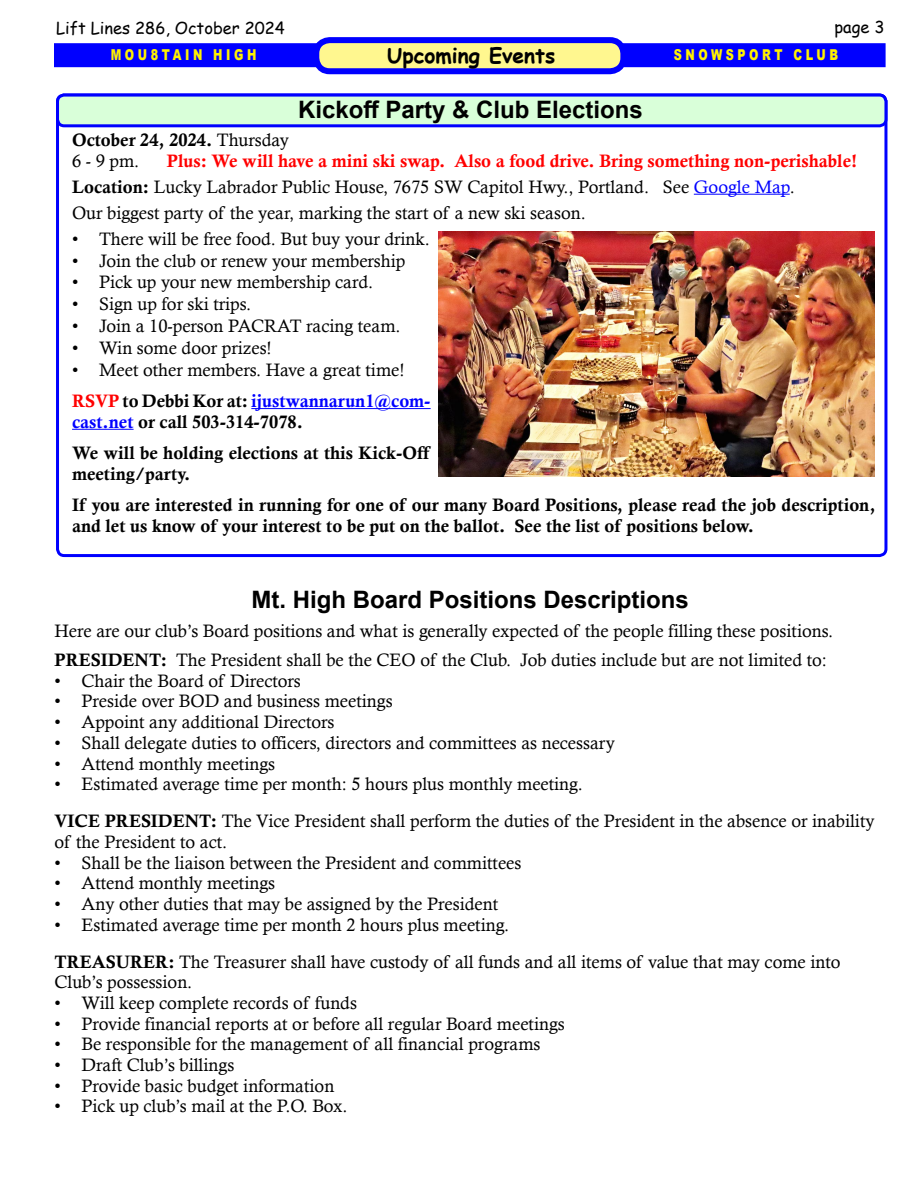
<style>
.page{position:relative;width:918px;height:1188px;background:#fff}
.page>*{position:absolute;margin:0;border:0;box-sizing:border-box;transform-origin:0 0}
.t1{font:700 24px "Arial";color:#000}
.t2{font:700 21px "Comic Sans MS";color:#000}
.t3{font:18px/36.9px "Calisto";color:#000}
.t4{font:18px/20.7px "Calis MT Bol";color:#000}
.t5{font:18px "Calis MT Bol";color:#f00}
.t6{font:16.5px "Comic Sans MS";color:#000}
.t7{font:900 15px "Arial";letter-spacing:.315em;color:#fff200;scale:.75 1}
.s1{font-family:"Calisto"}
.s2{font-family:"Calis MT Bol"}
.s3{color:#00f}
.s4{color:#f00}
</style>
<div class="page">
<div style="left:54px;top:43px;width:832px;height:24px;background:#00f"></div>
<div style="left:316px;top:40px;width:307px;height:31px;background:#fff78f;border-radius:14px"></div>
<div style="left:313px;top:37px;width:313px;height:37px;border:6px solid #00f;border-radius:14px"></div>
<div style="left:58px;top:95px;width:828px;height:31px;background:#d9ffd9;border-radius:7px"></div>
<div style="left:56px;top:94px;width:831px;height:33px;border:3px solid #00f;border-radius:7px"></div>
<hr style="left:694px;top:194px;width:96px;height:1px;background:#00f">
<hr style="left:251px;top:408px;width:180px;height:1px;background:#00f">
<hr style="left:72px;top:429px;width:62px;height:1px;background:#00f">
<img style="left:438px;top:232px;width:437px;height:244px">
<p class="t6" style="left:56px;top:15px;width:230px">Lift Lines 286, October 2024</p>
<p class="t6" style="left:834px;top:15px;width:52px">page 3</p>
<p class="t2" style="left:387px;top:40px;width:170px">Upcoming Events</p>
<p class="t7" style="left:674px;top:44px;width:221px">SNOWSPORT CLUB</p>
<h1 class="t1" style="left:298px;top:93px;width:346px">Kickoff Party &amp; Club Elections</h1>
<p class="t4" style="left:72px;top:129px;width:218px">October 24, 2024. <span class="s1">Thursday</span></p>
<p class="t3" style="left:72px;top:142px;width:69px">6 - 9 pm.</p>
<p class="t5" style="left:167px;top:150px;width:692px">Plus: We will have a mini ski swap. Also a food drive. Bring something non-perishable!</p>
<p class="t3" style="left:72px;top:173px;width:724px;line-height:26.1px"><span class="s2">Location:</span> Lucky Labrador Public House, 7675 SW Capitol Hwy., Portland. See <span class="s3">Google Map</span>.<br>Our biggest party of the year, marking the start of a new ski season.</p>
<p class="t3" style="left:72px;top:220px;width:359px">• There will be free food. But buy your drink.</p>
<p class="t3" style="left:72px;top:242px;width:335px">• Join the club or renew your membership</p>
<p class="t3" style="left:72px;top:264px;width:303px">• Pick up your new membership card.</p>
<p class="t3" style="left:72px;top:285px;width:181px">• Sign up for ski trips.</p>
<p class="t3" style="left:72px;top:307px;width:330px">• Join a 10-person PACRAT racing team.</p>
<p class="t3" style="left:72px;top:329px;width:201px">• Win some door prizes!</p>
<p class="t3" style="left:72px;top:351px;width:334px">• Meet other members. Have a great time!</p>
<p class="t4" style="left:72px;top:390px;width:360px"><span class="s4">RSVP</span> to Debbi Kor at: <span class="s3">ijustwannarun1@com&shy;cast.net</span> or call 503-314-7078.</p>
<p class="t4" style="left:72px;top:443px;width:359px">We will be holding elections at this Kick-Off meeting/party.</p>
<p class="t4" style="left:72px;top:495px;width:805px">If you are interested in running for one of our many Board Positions, please read the job description, and let us know of your interest to be put on the ballot. See the list of positions below.</p>
<p class="t7" style="left:111px;top:44px;width:196px">MOU8TAIN HIGH</p>
<h1 class="t1" style="left:252px;top:583px;width:439px">Mt. High Board Positions Descriptions</h1>
<p class="t3" style="left:55px;top:617px;width:780px;line-height:28.8px">Here are our club’s Board positions and what is generally expected of the people filling these positions.<br><span class="s2">PRESIDENT:</span> The President shall be the CEO of the Club. Job duties include but are not limited to:</p>
<p class="t3" style="left:55px;top:662px;width:248px">• Chair the Board of Directors</p>
<p class="t3" style="left:55px;top:683px;width:340px">• Preside over BOD and business meetings</p>
<p class="t3" style="left:55px;top:703px;width:282px">• Appoint any additional Directors</p>
<p class="t3" style="left:55px;top:724px;width:562px">• Shall delegate duties to officers, directors and committees as necessary</p>
<p class="t3" style="left:55px;top:745px;width:222px">• Attend monthly meetings</p>
<p class="t3" style="left:55px;top:765px;width:822px">• Estimated average time per month: 5 hours plus monthly meeting.<br><span class="s2">VICE PRESIDENT:</span> The Vice President shall perform the duties of the President in the absence or inability</p>
<p class="t3" style="left:55px;top:823px;width:174px">of the President to act.</p>
<p class="t3" style="left:55px;top:844px;width:468px">• Shall be the liaison between the President and committees</p>
<p class="t3" style="left:55px;top:864px;width:222px">• Attend monthly meetings</p>
<p class="t3" style="left:55px;top:885px;width:445px">• Any other duties that may be assigned by the President</p>
<p class="t3" style="left:55px;top:906px;width:788px">• Estimated average time per month 2 hours plus meeting.<br><span class="s2">TREASURER:</span> The Treasurer shall have custody of all funds and all items of value that may come into</p>
<p class="t3" style="left:55px;top:963px;width:139px">Club’s possession.</p>
<p class="t3" style="left:55px;top:984px;width:304px">• Will keep complete records of funds</p>
<p class="t3" style="left:55px;top:1005px;width:512px">• Provide financial reports at or before all regular Board meetings</p>
<p class="t3" style="left:55px;top:1026px;width:487px">• Be responsible for the management of all financial programs</p>
<p class="t3" style="left:55px;top:1046px;width:181px">• Draft Club’s billings</p>
<p class="t3" style="left:55px;top:1067px;width:281px">• Provide basic budget information</p>
<p class="t3" style="left:55px;top:1088px;width:295px">• Pick up club’s mail at the P.O. Box.</p>
</div>
